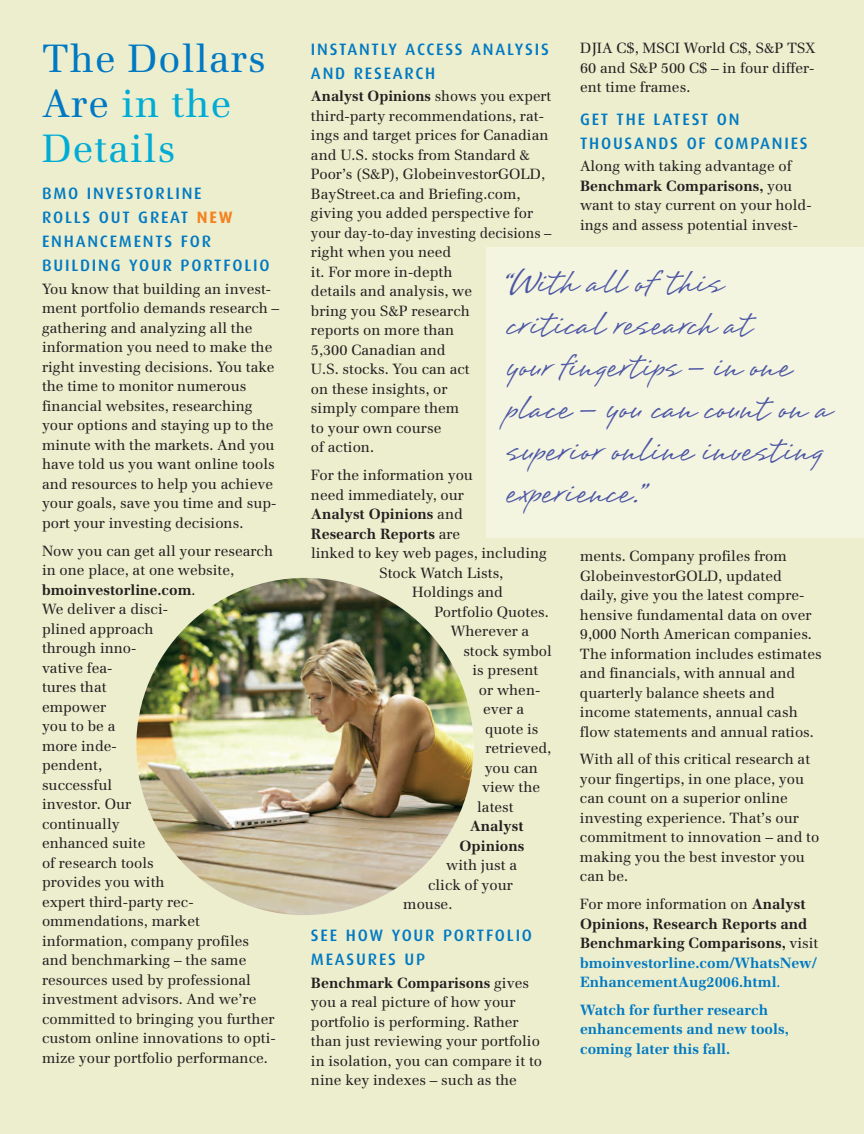
<style>
.page{position:relative;width:864px;height:1134px;background:#eceece}
.page>*{position:absolute;margin:0;border:0;box-sizing:border-box;transform-origin:0 0}
.t1{font:40.5px/42px "Brisa";color:#4d56a5}
.t2{font:39px/45px "Emona";letter-spacing:.03em;color:#0079c2}
.t3{font:500 16.5px/24px "Dax";letter-spacing:.11em;color:#0079c2}
.t4{font:14.7px/19.5px "Emona";color:#231f20}
.t5{font:700 14.7px/19.5px "Emona";color:#231f20;text-align:right}
.t6{font:700 14.7px/19.5px "Emona";color:#0079c2}
.s1{color:#00acd5}
.s2{font-weight:700;color:#f58220}
.s3{font-weight:700}
.s4{font-weight:400}
.s5{color:#0079c2}
.s6{font-weight:400;color:#0079c2}
</style>
<div class="page">
<img style="left:136px;top:578px;width:338px;height:337px">
<div style="left:487px;top:248px;width:377px;height:290px;background:#f3f5e0"></div>
<h2 class="t2" style="left:42px;top:36px;width:225px">The Dollars<br>Are <span class="s1">in the<br>Details</span></h2>
<p class="t3" style="left:42px;top:183px;width:229px">BMO INVESTORLINE<br>ROLLS OUT GREAT <span class="s2">NEW<br></span>ENHANCEMENTS FOR<br>BUILDING YOUR PORTFOLIO</p>
<p class="t4" style="left:42px;top:279px;width:239px">You know that building an invest&shy;ment portfolio demands research – gathering and analyzing all the information you need to make the right investing decisions. You take the time to monitor numerous financial websites, researching your options and staying up to the minute with the markets. And you have told us you want online tools and resources to help you achieve your goals, save you time and sup&shy;port your investing decisions.</p>
<p class="t4" style="left:42px;top:541px;width:235px">Now you can get all your research in one place, at one website, <span class="s3">bmoinvestorline.com</span>.<br>We deliver a disci-<br>plined approach<br>through inno-<br>vative fea-<br>tures that<br>empower<br>you to be a<br>more inde-<br>pendent,<br>successful<br>investor. Our<br>continually<br>enhanced suite<br>of research tools<br>provides you with<br>expert third-party rec&shy;ommendations, market information, company profiles and benchmarking – the same resources used by professional investment advisors. And we’re committed to bringing you further custom online innovations to opti&shy;mize your portfolio performance.</p>
<p class="t4" style="left:580px;top:39px;width:237px;text-align:justify">DJIA C$, MSCI World C$, S&amp;P TSX 60 and S&amp;P 500 C$ – in four differ&shy;ent time frames.</p>
<p class="t3" style="left:580px;top:108px;width:229px">GET THE LATEST ON<br>THOUSANDS OF COMPANIES</p>
<p class="t4" style="left:580px;top:156px;width:233px">Along with taking advantage of<br><span class="s3">Benchmark Comparisons,</span> you want to stay current on your hold&shy;ings and assess potential invest-</p>
<p class="t3" style="left:311px;top:38px;width:239px">INSTANTLY ACCESS ANALYSIS<br>AND RESEARCH</p>
<p class="t4" style="left:311px;top:87px;width:242px"><span class="s3">Analyst Opinions</span> shows you expert third-party recommendations, rat&shy;ings and target prices for Canadian and U.S. stocks from Standard &amp;<br>Poor’s (S&amp;P), GlobeinvestorGOLD,<br>BayStreet.ca and Briefing.com, giving you added perspective for your day-to-day investing decisions – right when you need<br>it. For more in-depth<br>details and analysis, we<br>bring you S&amp;P research<br>reports on more than<br>5,300 Canadian and<br>U.S. stocks. You can act<br>on these insights, or<br>simply compare them<br>to your own course<br>of action.</p>
<p class="t4" style="left:311px;top:465px;width:164px">For the information you</p>
<p class="t4" style="left:311px;top:485px;width:155px">need immediately, our</p>
<p class="t5" style="left:311px;top:504px;width:153px">Analyst Opinions <span class="s4">and</span></p>
<p class="t5" style="left:311px;top:524px;width:151px">Research Reports <span class="s4">are</span></p>
<p class="t4" style="left:311px;top:543px;width:238px">linked to key web pages, including</p>
<p class="t4" style="left:379px;top:563px;width:126px">Stock Watch Lists,</p>
<p class="t4" style="left:412px;top:582px;width:92px">Holdings and</p>
<p class="t4" style="left:435px;top:602px;width:116px">Portfolio Quotes.</p>
<p class="t4" style="left:451px;top:621px;width:80px">Wherever a</p>
<p class="t4" style="left:463px;top:641px;width:90px">stock symbol</p>
<p class="t4" style="left:473px;top:660px;width:68px">is present</p>
<p class="t4" style="left:479px;top:680px;width:63px">or when-</p>
<p class="t4" style="left:483px;top:699px;width:43px">ever a</p>
<p class="t4" style="left:485px;top:719px;width:55px">quote is</p>
<p class="t4" style="left:486px;top:738px;width:67px">retrieved,</p>
<p class="t4" style="left:485px;top:758px;width:55px">you can</p>
<p class="t4" style="left:482px;top:777px;width:60px">view the</p>
<p class="t4" style="left:477px;top:797px;width:38px">latest</p>
<p class="t5" style="left:460px;top:816px;width:66px">Analyst<br>Opinions</p>
<p class="t4" style="left:446px;top:855px;width:73px">with just a</p>
<p class="t4" style="left:428px;top:875px;width:86px">click of your</p>
<p class="t4" style="left:403px;top:894px;width:51px">mouse.</p>
<p class="t3" style="left:311px;top:925px;width:223px">SEE HOW YOUR PORTFOLIO<br>MEASURES UP</p>
<p class="t4" style="left:311px;top:973px;width:233px"><span class="s3">Benchmark Comparisons</span> gives you a real picture of how your portfolio is performing. Rather than just reviewing your portfolio in isolation, you can compare it to nine key indexes – such as the</p>
<h1 class="t1" style="left:506px;top:257px;width:326px">“With all of this critical research at<br>your fingertips – in one place – you can count on a superior online investing experience.”</h1>
<p class="t4" style="left:580px;top:546px;width:243px">ments. Company profiles from<br>GlobeinvestorGOLD, updated daily, give you the latest compre&shy;hensive fundamental data on over<br>9,000 North American companies.<br>The information includes estimates and financials, with annual and quarterly balance sheets and income statements, annual cash flow statements and annual ratios.</p>
<p class="t4" style="left:580px;top:750px;width:241px">With all of this critical research at your fingertips, in one place, you can count on a superior online investing experience. That’s our commitment to innovation – and to making you the best investor you can be.</p>
<p class="t5" style="left:580px;top:894px;width:240px;text-align:left"><span class="s4">For more information on</span> Analyst<br>Opinions, Research Reports and<br>Benchmarking Comparisons, <span class="s4">visit </span><span class="s5">bmoinvestorline.com/WhatsNew/<br>EnhancementAug2006.html</span><span class="s6">.</span></p>
<p class="t6" style="left:580px;top:1000px;width:210px">Watch for further research enhancements and new tools, coming later this fall.</p>
</div>
